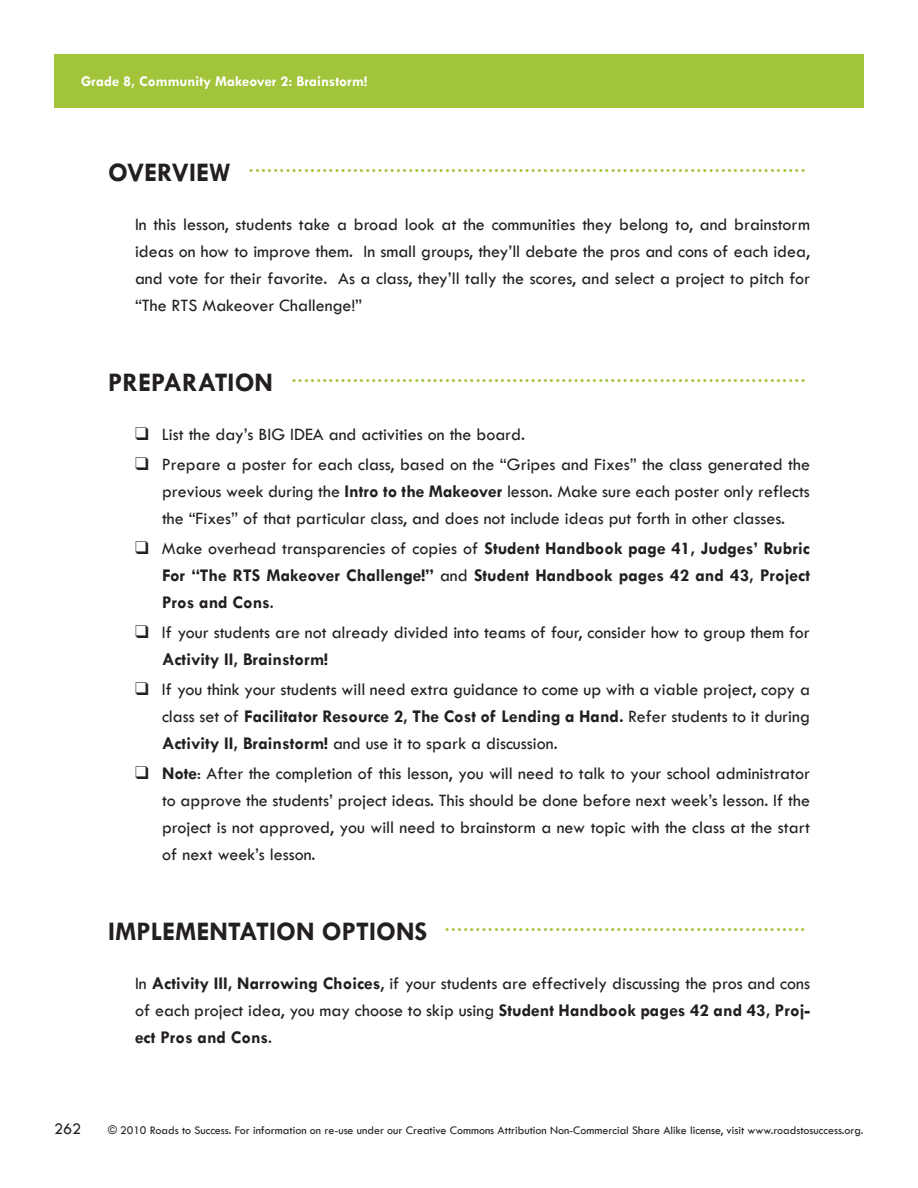
<style>
.page{position:relative;width:918px;height:1188px;background:#fff}
.page>*{position:absolute;margin:0;border:0;box-sizing:border-box;transform-origin:0 0}
.LO_Head1{font:700 18.75px "Tw Cen";color:#a1c43a}
.LO_Checkbox{font:18px/27px "Tw Cen";color:#231f20;text-align:justify}
.LO_TextFirst{font:18px/27px "Tw Cen";color:#231f20;text-align:justify}
.LO_Checkbox-2{font:700 18px/27px "Tw Cen";color:#231f20;text-align:justify}
.t1{font:16.5px "Tw Cen";color:#231f20}
.t2{font:700 15px "Tw Cen";color:#fff}
.t3{font:12px "Tw Cen";color:#231f20}
.s1{font-size:27px;color:#231f20}
.s2{font-weight:700}
.s3{font-weight:400}
</style>
<div class="page">
<div style="left:54px;top:54px;width:810px;height:54px;background:#a1c43a"></div>
<p class="t2" style="left:81px;top:72px;width:288px">Grade 8, Community Makeover 2: Brainstorm!</p>
<p class="LO_Head1" style="left:108px;top:155px;width:699px"><span class="s1">OVERVIEW</span> ...........................................................................................</p>
<p class="LO_TextFirst" style="left:135px;top:211px;width:677px">In this lesson, students take a broad look at the communities they belong to, and brainstorm ideas on how to improve them. In small groups, they’ll debate the pros and cons of each idea, and vote for their favorite. As a class, they’ll tally the scores, and select a project to pitch for “The RTS Makeover Challenge!”</p>
<p class="LO_Head1" style="left:108px;top:365px;width:699px"><span class="s1">PREPARATION</span> ....................................................................................</p>
<p class="LO_Checkbox" style="left:135px;top:421px;width:392px">❑ List the day’s BIG IDEA and activities on the board.</p>
<p class="LO_Checkbox" style="left:162px;top:451px;width:650px;text-indent:-27px">❑ Prepare a poster for each class, based on the “Gripes and Fixes” the class generated the previous week during the <span class="s2">Intro to the Makeover</span> lesson. Make sure each poster only reflects the “Fixes” of that particular class, and does not include ideas put forth in other classes.</p>
<p class="LO_Checkbox-2" style="left:162px;top:534px;width:650px;text-indent:-27px">❑ <span class="s3">Make overhead transparencies of copies of</span> Student Handbook page 41, Judges’ Rubric For “The RTS Makeover Challenge!” <span class="s3">and</span> Student Handbook pages 42 and 43, Project Pros and Cons<span class="s3">.</span></p>
<p class="LO_Checkbox" style="left:162px;top:619px;width:649px;text-indent:-27px">❑ If your students are not already divided into teams of four, consider how to group them for<br><span class="s2">Activity II, Brainstorm!</span></p>
<p class="LO_Checkbox" style="left:162px;top:676px;width:649px;text-indent:-27px">❑ If you think your students will need extra guidance to come up with a viable project, copy a class set of <span class="s2">Facilitator Resource 2, The Cost of Lending a Hand.</span> Refer students to it during <span class="s2">Activity II, Brainstorm!</span> and use it to spark a discussion.</p>
<p class="LO_Checkbox" style="left:162px;top:760px;width:650px;text-indent:-27px">❑ <span class="s2">Note</span>: After the completion of this lesson, you will need to talk to your school administrator to approve the students’ project ideas. This should be done before next week’s lesson. If the project is not approved, you will need to brainstorm a new topic with the class at the start of next week’s lesson.</p>
<p class="LO_Head1" style="left:108px;top:914px;width:699px"><span class="s1">IMPLEMENTATION OPTIONS</span> ...........................................................</p>
<p class="LO_TextFirst" style="left:135px;top:970px;width:677px">In <span class="s2">Activity III, Narrowing Choices</span>, if your students are effectively discussing the pros and cons of each project idea, you may choose to skip using <span class="s2">Student Handbook pages 42 and 43, Proj&shy;ect Pros and Cons</span>.</p>
<p class="t1" style="left:54px;top:1119px;width:29px">262</p>
<p class="t3" style="left:108px;top:1123px;width:757px">© 2010 Roads to Success. For information on re-use under our Creative Commons Attribution Non-Commercial Share Alike license, visit www.roadstosuccess.org.</p>
</div>
